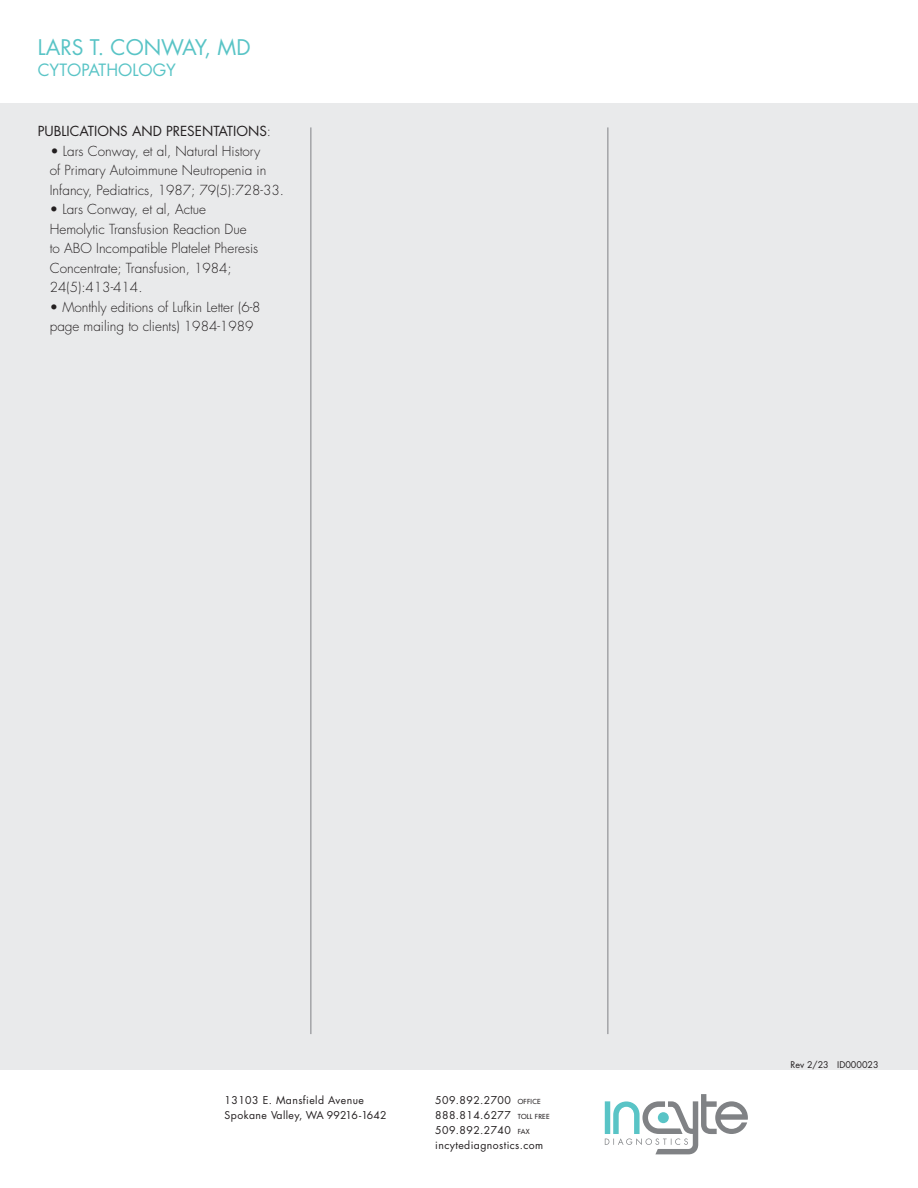
<style>
.page{position:relative;width:918px;height:1188px;background:#fff}
.page>*{position:absolute;margin:0;border:0;box-sizing:border-box;transform-origin:0 0}
.BACK_NAME_OF_DOCTOR{font:21px "Futura Std";color:#59c4c6}
.BACK_DOCTOR_S_TITLE{font:16.5px "Futura Std";color:#59c4c6}
.BACK_BODY_TEXT{font:300 13.5px/19.5px "Futura Std";color:#231f20}
.BACK_SUBHEAD_BODY_TEXT{font:13.5px "Futura Std";color:#231f20}
.t1{font:10.5px/15px "Futura Std";letter-spacing:.04em;color:#231f20}
.t2{font:9px "Futura Std";color:#231f20}
.s1{font-weight:300}
.s2{font-weight:500;font-size:6.75px}
</style>
<div class="page">
<div style="left:0;top:104px;width:918px;height:966px;background:#e9eaeb"></div>
<svg style="left:605px;top:1094px;width:143px;height:60px"></svg>
<hr style="left:310px;top:127px;width:1px;height:907px;background:#808285">
<hr style="left:608px;top:127px;width:1px;height:907px;background:#808285">
<p class="BACK_NAME_OF_DOCTOR" style="left:38px;top:34px;width:214px">LARS T. CONWAY, MD</p>
<p class="BACK_DOCTOR_S_TITLE" style="left:38px;top:60px;width:140px">CYTOPATHOLOGY</p>
<p class="BACK_SUBHEAD_BODY_TEXT" style="left:38px;top:123px;width:235px">PUBLICATIONS AND PRESENTATIONS<span class="s1">:</span></p>
<p class="BACK_BODY_TEXT" style="left:50px;top:142px;width:236px">• Lars Conway, et al, Natural History<br>of Primary Autoimmune Neutropenia in<br>Infancy, Pediatrics, 1987; 79(5):728-33.</p>
<p class="BACK_BODY_TEXT" style="left:50px;top:200px;width:210px">• Lars Conway, et al, Actue<br>Hemolytic Transfusion Reaction Due to ABO Incompatible Platelet Pheresis<br>Concentrate; Transfusion, 1984;<br>24(5):413-414.</p>
<p class="BACK_BODY_TEXT" style="left:50px;top:298px;width:212px">• Monthly editions of Lufkin Letter (6-8 page mailing to clients) 1984-1989</p>
<p class="t1" style="left:225px;top:1093px;width:164px">13103 E. Mansfield Avenue<br>Spokane Valley, WA 99216-1642</p>
<p class="t1" style="left:435px;top:1093px;width:116px">509.892.2700 <span class="s2">OFFICE<br></span>888.814.6277 <span class="s2">TOLL FREE<br></span>509.892.2740 <span class="s2">FAX </span>incytediagnostics.com</p>
<p class="t2" style="left:791px;top:1059px;width:90px">Rev 2/23 ID000023</p>
</div>
